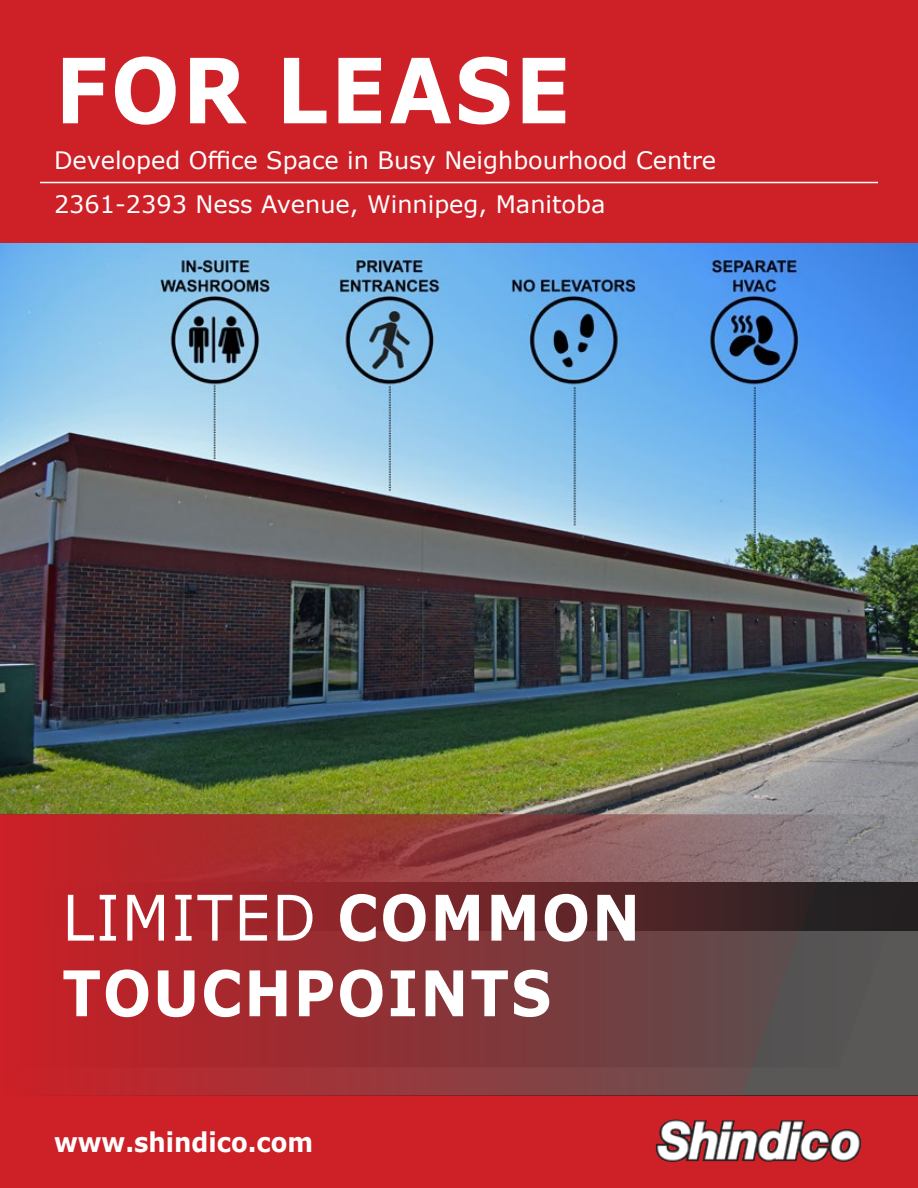
<style>
.page{position:relative;width:918px;height:1188px;background:#fff}
.page>*{position:absolute;margin:0;border:0;box-sizing:border-box;transform-origin:0 0}
.t1{font:700 90px "Verdana";letter-spacing:.035em;color:#fff;scale:.9 1}
.t2{font:700 63px/75.6px "Verdana";letter-spacing:.035em;color:#fff;scale:.9 1}
.t3{font:700 27px "Verdana";color:#fff;scale:.9 1}
.t4{font:24px/44.5px "Verdana";color:#fff}
.s1{font-weight:400}
</style>
<div class="page">
<div style="left:0;top:0;width:918px;height:243px;background:#cd2027"></div>
<hr style="left:40px;top:182px;width:838px;height:1px;background:#fff">
<div style="left:0;top:1096px;width:918px;height:92px;background:#cd2027"></div>
<img style="left:655px;top:1120px;width:207px;height:42px">
<img style="left:0;top:243px;width:918px;height:571px">
<svg style="left:842px;top:814px;width:76px;height:253px;background:#5b595a"></svg>
<svg style="left:0;top:814px;width:842px;height:282px;background:#8e373a"></svg>
<h1 class="t1" style="left:55px;top:27px;width:574px">FOR LEASE</h1>
<p class="t4" style="left:54px;top:138px;width:664px">Developed Office Space in Busy Neighbourhood Centre<br>2361-2393 Ness Avenue, Winnipeg, Manitoba</p>
<h2 class="t2" style="left:62px;top:879px;width:643px"><span class="s1">LIMITED</span> COMMON<br>TOUCHPOINTS</h2>
<p class="t3" style="left:54px;top:1123px;width:289px">www.shindico.com</p>
</div>
